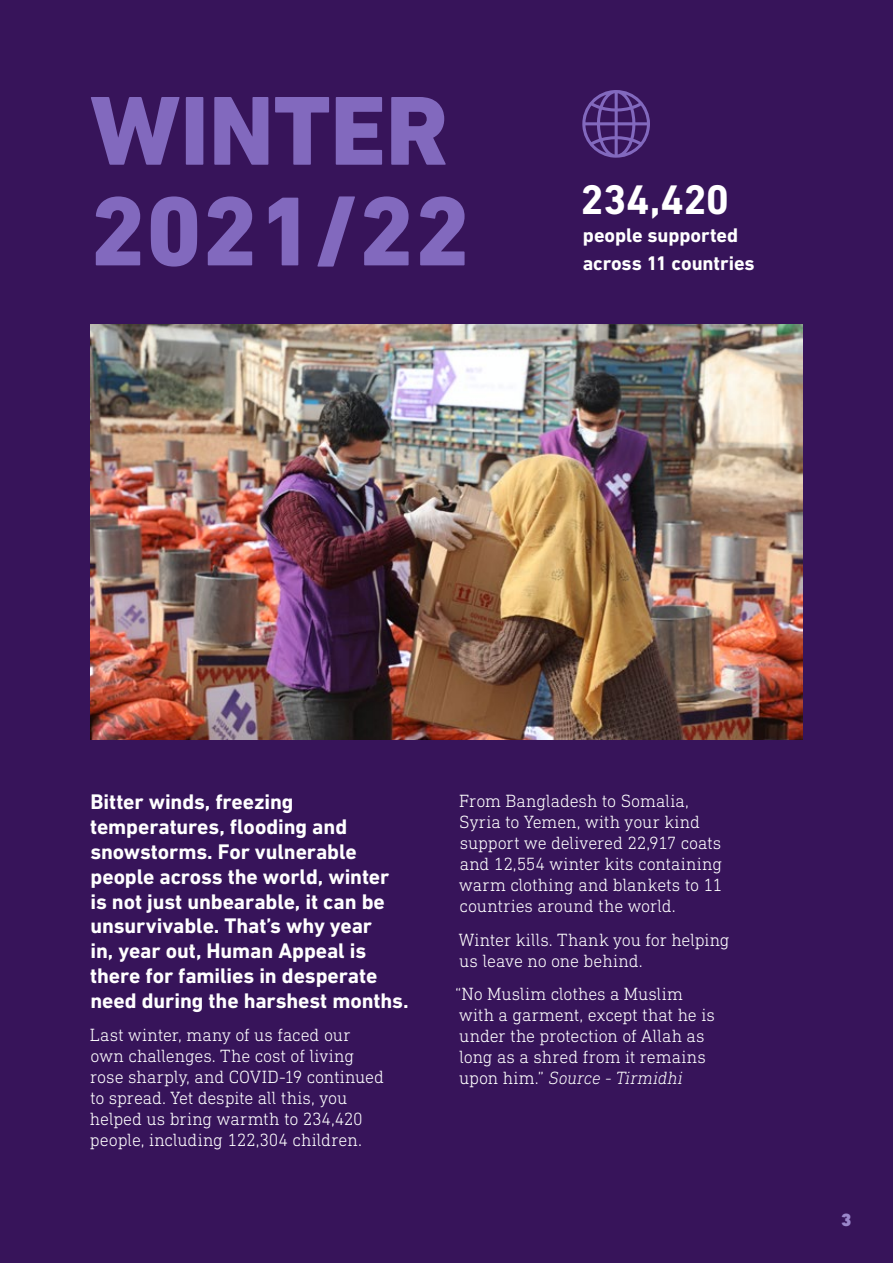
<style>
.page{position:relative;width:893px;height:1263px;background:#37145a}
.page>*{position:absolute;margin:0;border:0;box-sizing:border-box;transform-origin:0 0}
.t1{font:800 99.6px "DIN Next LT Pro";color:#8269be}
.body_copy{font:700 42px "DIN Next LT Pro";letter-spacing:-.015em;color:#fff}
.body_copy-2{font:700 21.45px/24.8px "DIN Next LT Pro";letter-spacing:-.005em;color:#fff}
.body_copy-3{font:700 20.1px/28px "DIN Next LT Pro";letter-spacing:-.005em;color:#fff}
.t2{font:300 18px/21px "DIN Next Slab Pro";letter-spacing:-.005em;color:#fff}
.t3{font:900 18px "DIN Next LT Pro";color:#9b87cb}
.s1{font-style:italic}
</style>
<div class="page">
<img style="left:90px;top:324px;width:713px;height:415px">
<svg style="left:582px;top:90px;width:68px;height:68px"></svg>
<p class="t1" style="left:90px;top:72px;width:360px">WINTER</p>
<p class="t1" style="left:90px;top:173px;width:382px">2021/22</p>
<p class="body_copy" style="left:581px;top:175px;width:150px">234,420</p>
<p class="body_copy-3" style="left:583px;top:221px;width:173px">people supported across 11 countries</p>
<p class="body_copy-2" style="left:90px;top:790px;width:320px">Bitter winds, freezing temperatures, flooding and snowstorms. For vulnerable people across the world, winter is not just unbearable, it can be unsurvivable. That’s why year<br>in, year out, Human Appeal is there for families in desperate need during the harshest months.</p>
<p class="t2" style="left:90px;top:1024px;width:296px">Last winter, many of us faced our own challenges. The cost of living rose sharply, and COVID-19 continued to spread. Yet despite all this, you helped us bring warmth to 234,420 people, including 122,304 children.</p>
<p class="t2" style="left:459px;top:790px;width:265px">From Bangladesh to Somalia,<br>Syria to Yemen, with your kind support we delivered 22,917 coats and 12,554 winter kits containing warm clothing and blankets to 11 countries around the world.</p>
<p class="t2" style="left:459px;top:929px;width:272px">Winter kills. Thank you for helping us leave no one behind.</p>
<p class="t2" style="left:455px;top:983px;width:261px">“No Muslim clothes a Muslim with a garment, except that he is under the protection of Allah as long as a shred from it remains upon him.” <span class="s1">Source - Tirmidhi</span></p>
<p class="t3" style="left:841px;top:1209px;width:12px">3</p>
</div>
